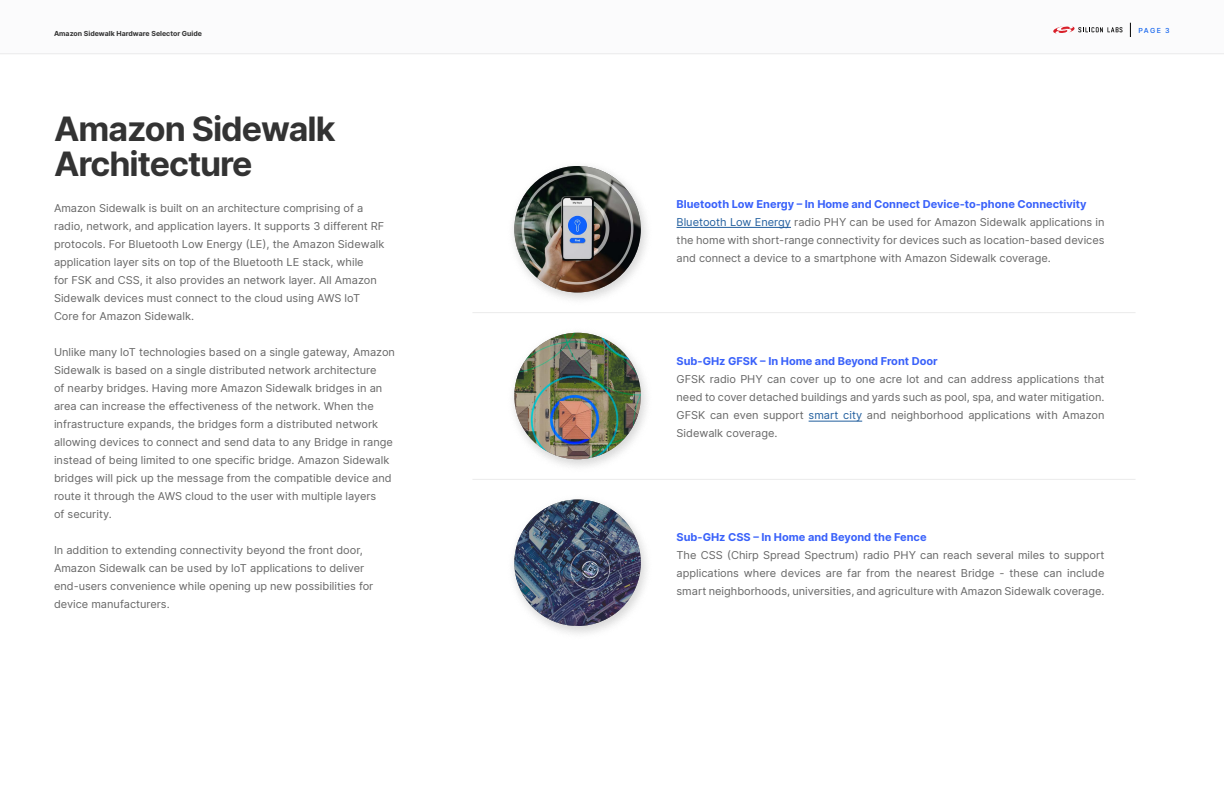
<style>
.page{position:relative;width:1224px;height:792px;background:#fff}
.page>*{position:absolute;margin:0;border:0;box-sizing:border-box;transform-origin:0 0}
.t1{font:700 34px/35px "Inter";letter-spacing:-.03em;color:#333}
.t2{font:11px/18px "Inter";color:#666}
.t3{font:700 11px "Inter";color:#3961fa}
.t4{font:700 7px "Inter";color:#333}
.t5{font:500 7px "Inter";color:#0f61ed}
.s1{font-weight:700;color:#3961fa}
.s2{color:#215e9e}
</style>
<div class="page">
<div style="left:0;top:0;width:1224px;height:54px;background:#fbfbfc"></div>
<svg style="left:1130px;top:23px;width:1px;height:14px"></svg>
<svg style="left:1053px;top:26px;width:69px;height:8px"></svg>
<hr style="left:0;top:54px;width:1224px;height:1px;background:#ebebeb">
<hr style="left:677px;top:227px;width:114px;height:1px;background:#215e9e">
<hr style="left:809px;top:421px;width:53px;height:1px;background:#215e9e">
<hr style="left:472px;top:312px;width:664px;height:1px;background:#ebebeb">
<hr style="left:472px;top:479px;width:664px;height:1px;background:#ebebeb">
<div style="left:507px;top:160px;width:147px;height:146px;background:#000;opacity:.16"></div>
<img style="left:514px;top:166px;width:127px;height:126px;border-radius:63px">
<div style="left:507px;top:326px;width:147px;height:147px;background:#000;opacity:.16"></div>
<img style="left:514px;top:333px;width:127px;height:126px;border-radius:63px">
<div style="left:507px;top:493px;width:147px;height:147px;background:#000;opacity:.16"></div>
<img style="left:514px;top:500px;width:127px;height:126px;border-radius:63px">
<p class="t4" style="left:54px;top:28px;width:150px">Amazon Sidewalk Hardware Selector Guide</p>
<h1 class="t1" style="left:54px;top:110px;width:283px">Amazon Sidewalk<br>Architecture</h1>
<p class="t2" style="left:54px;top:199px;width:332px">Amazon Sidewalk is built on an architecture comprising of a radio, network, and application layers. It supports 3 different RF protocols. For Bluetooth Low Energy (LE), the Amazon Sidewalk application layer sits on top of the Bluetooth LE stack, while<br>for FSK and CSS, it also provides an network layer. All Amazon Sidewalk devices must connect to the cloud using AWS loT Core for Amazon Sidewalk.</p>
<p class="t2" style="left:54px;top:343px;width:343px">Unlike many loT technologies based on a single gateway, Amazon Sidewalk is based on a single distributed network architecture<br>of nearby bridges. Having more Amazon Sidewalk bridges in an area can increase the effectiveness of the network. When the infrastructure expands, the bridges form a distributed network allowing devices to connect and send data to any Bridge in range instead of being limited to one specific bridge. Amazon Sidewalk bridges will pick up the message from the compatible device and route it through the AWS cloud to the user with multiple layers<br>of security.</p>
<p class="t2" style="left:54px;top:541px;width:321px">In addition to extending connectivity beyond the front door, Amazon Sidewalk can be used by loT applications to deliver end-users convenience while opening up new possibilities for device manufacturers.</p>
<p class="t5" style="left:1138px;top:25px;width:33px">PAGE 3</p>
<p class="t2" style="left:677px;top:194px;width:430px"><span class="s1">Bluetooth Low Energy – In Home and Connect Device-to-phone Connectivity </span><span class="s2">Bluetooth Low Energy</span> radio PHY can be used for Amazon Sidewalk applications in the home with short-range connectivity for devices such as location-based devices and connect a device to a smartphone with Amazon Sidewalk coverage.</p>
<p class="t3" style="left:677px;top:353px;width:263px">Sub-GHz GFSK – In Home and Beyond Front Door</p>
<p class="t2" style="left:677px;top:370px;width:430px;text-align:justify">GFSK radio PHY can cover up to one acre lot and can address applications that need to cover detached buildings and yards such as pool, spa, and water mitigation.<br>GFSK can even support <span class="s2">smart city</span> and neighborhood applications with Amazon Sidewalk coverage.</p>
<p class="t3" style="left:677px;top:529px;width:252px">Sub-GHz CSS – In Home and Beyond the Fence</p>
<p class="t2" style="left:677px;top:546px;width:430px;text-align:justify">The CSS (Chirp Spread Spectrum) radio PHY can reach several miles to support applications where devices are far from the nearest Bridge - these can include smart neighborhoods, universities, and agriculture with Amazon Sidewalk coverage.</p>
</div>
